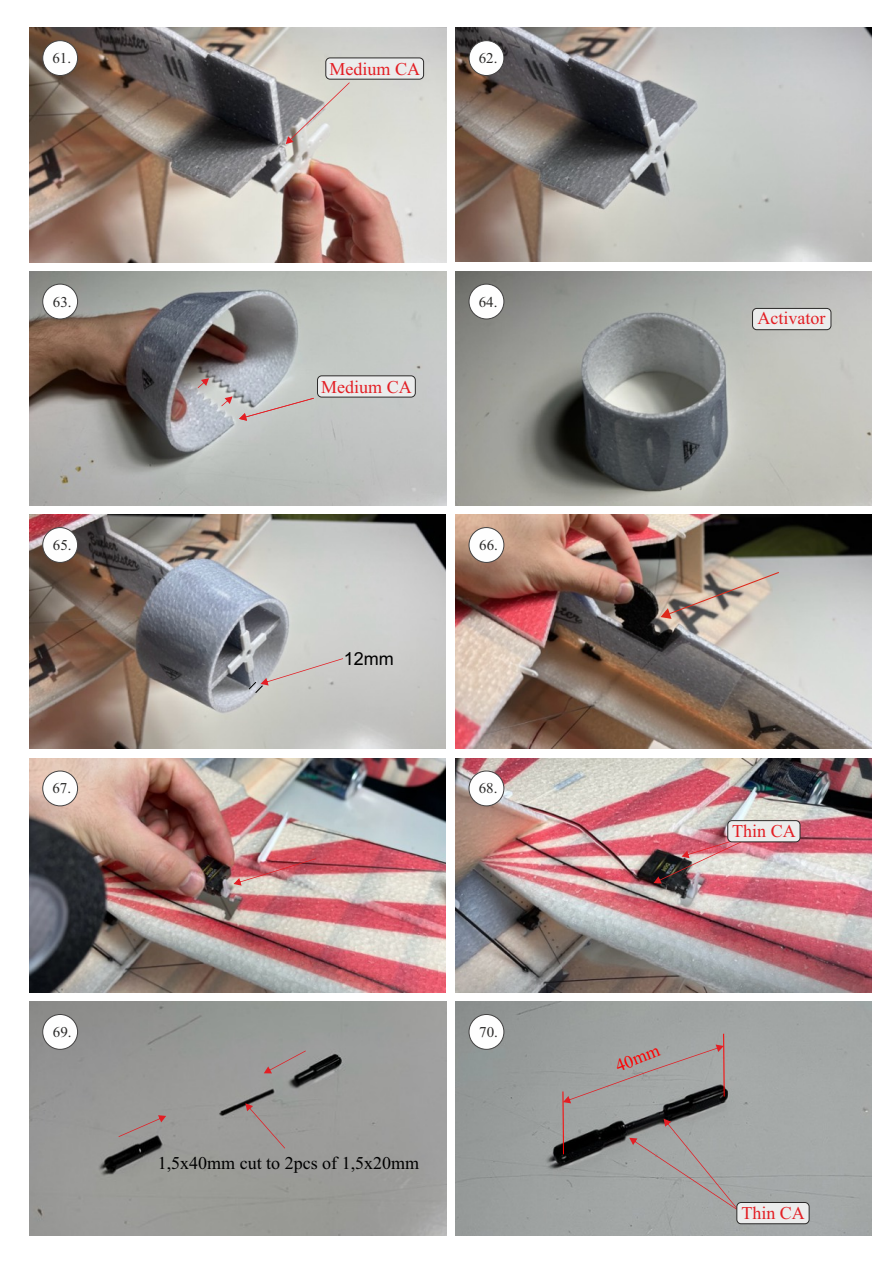
<style>
.page{position:relative;width:893px;height:1263px;background:#fff}
.page>*{position:absolute;margin:0;border:0;box-sizing:border-box;transform-origin:0 0}
.t1{font:18px "Times New Roman";color:#e31e24}
.t2{font:18px "Times New Roman";color:#000}
.t3{font:18px "Arial";color:#000}
.t4{font:18px "Times New Roman";color:#f00}
.t5{font:15px "Times New Roman";color:#2b2a29}
</style>
<div class="page">
<img style="left:29px;top:1002px;width:417px;height:233px">
<img style="left:456px;top:1002px;width:415px;height:233px">
<img style="left:456px;top:758px;width:415px;height:234px">
<img style="left:29px;top:758px;width:416px;height:234px">
<img style="left:456px;top:515px;width:415px;height:234px">
<img style="left:29px;top:515px;width:416px;height:234px">
<img style="left:29px;top:28px;width:417px;height:234px">
<img style="left:456px;top:28px;width:415px;height:234px">
<img style="left:29px;top:271px;width:417px;height:235px">
<img style="left:456px;top:271px;width:415px;height:234px">
<div style="left:42px;top:40px;width:36px;height:36px;background:#fefefe;border:1px solid #434242;border-radius:50%"></div>
<div style="left:42px;top:284px;width:36px;height:35px;background:#fefefe;border:1px solid #434242;border-radius:50%"></div>
<div style="left:42px;top:527px;width:36px;height:36px;background:#fefefe;border:1px solid #434242;border-radius:50%"></div>
<div style="left:42px;top:771px;width:36px;height:35px;background:#fefefe;border:1px solid #434242;border-radius:50%"></div>
<div style="left:42px;top:1014px;width:36px;height:36px;background:#fefefe;border:1px solid #434242;border-radius:50%"></div>
<div style="left:469px;top:40px;width:35px;height:36px;background:#fefefe;border:1px solid #434242;border-radius:50%"></div>
<div style="left:469px;top:284px;width:35px;height:35px;background:#fefefe;border:1px solid #434242;border-radius:50%"></div>
<div style="left:469px;top:527px;width:35px;height:36px;background:#fefefe;border:1px solid #434242;border-radius:50%"></div>
<div style="left:469px;top:771px;width:35px;height:35px;background:#fefefe;border:1px solid #434242;border-radius:50%"></div>
<div style="left:469px;top:1014px;width:35px;height:36px;background:#fefefe;border:1px solid #434242;border-radius:50%"></div>
<svg style="left:286px;top:82px;width:64px;height:62px;background:#c4c0bb"></svg>
<div style="left:326px;top:58px;width:98px;height:21px;background:#ebecec;border:1px solid #2b2a29;border-radius:4px"></div>
<div style="left:317px;top:376px;width:98px;height:21px;background:#ebecec;border:1px solid #2b2a29;border-radius:4px"></div>
<svg style="left:221px;top:396px;width:12px;height:10px"></svg>
<svg style="left:198px;top:378px;width:11px;height:10px"></svg>
<div style="left:752px;top:308px;width:79px;height:22px;background:#ebecec;border:1px solid #2b2a29;border-radius:4px"></div>
<svg style="left:239px;top:398px;width:75px;height:23px;background:#c3bbba"></svg>
<svg style="left:248px;top:658px;width:95px;height:36px;background:#c4c1bf"></svg>
<svg style="left:234px;top:858px;width:82px;height:28px;background:#c77c81"></svg>
<img style="left:654px;top:831px;width:110px;height:52px">
<div style="left:728px;top:820px;width:72px;height:22px;background:#ebecec;border:1px solid #2b2a29;border-radius:4px"></div>
<svg style="left:264px;top:1050px;width:42px;height:23px"></svg>
<svg style="left:119px;top:1115px;width:47px;height:22px"></svg>
<svg style="left:245px;top:1103px;width:40px;height:45px;background:#9d9593"></svg>
<svg style="left:660px;top:572px;width:119px;height:47px;background:#b8a698"></svg>
<div style="left:737px;top:1202px;width:72px;height:22px;background:#ebecec;border:1px solid #2b2a29;border-radius:4px"></div>
<svg style="left:562px;top:1033px;width:177px;height:178px;background:#939493"></svg>
<p class="t5" style="left:52px;top:53px;width:20px">61.</p>
<p class="t1" style="left:330px;top:62px;width:92px">Medium CA</p>
<p class="t5" style="left:479px;top:53px;width:20px">62.</p>
<p class="t5" style="left:53px;top:296px;width:20px">63.</p>
<p class="t5" style="left:479px;top:296px;width:20px">64.</p>
<p class="t1" style="left:757px;top:311px;width:69px">Activator</p>
<p class="t1" style="left:321px;top:380px;width:92px">Medium CA</p>
<p class="t5" style="left:53px;top:540px;width:20px">65.</p>
<p class="t5" style="left:479px;top:540px;width:20px">66.</p>
<p class="t3" style="left:344px;top:652px;width:52px">12mm</p>
<p class="t5" style="left:52px;top:783px;width:20px">67.</p>
<p class="t5" style="left:479px;top:783px;width:20px">68.</p>
<p class="t1" style="left:732px;top:825px;width:65px">Thin CA</p>
<p class="t5" style="left:53px;top:1026px;width:20px">69.</p>
<p class="t5" style="left:479px;top:1026px;width:20px">70.</p>
<p class="t4" style="left:614px;top:1060px;width:48px;rotate:-22deg">40mm</p>
<p class="t2" style="left:158px;top:1156px;width:263px">1,5x40mm cut to 2pcs of 1,5x20mm</p>
<p class="t1" style="left:741px;top:1207px;width:65px">Thin CA</p>
</div>
